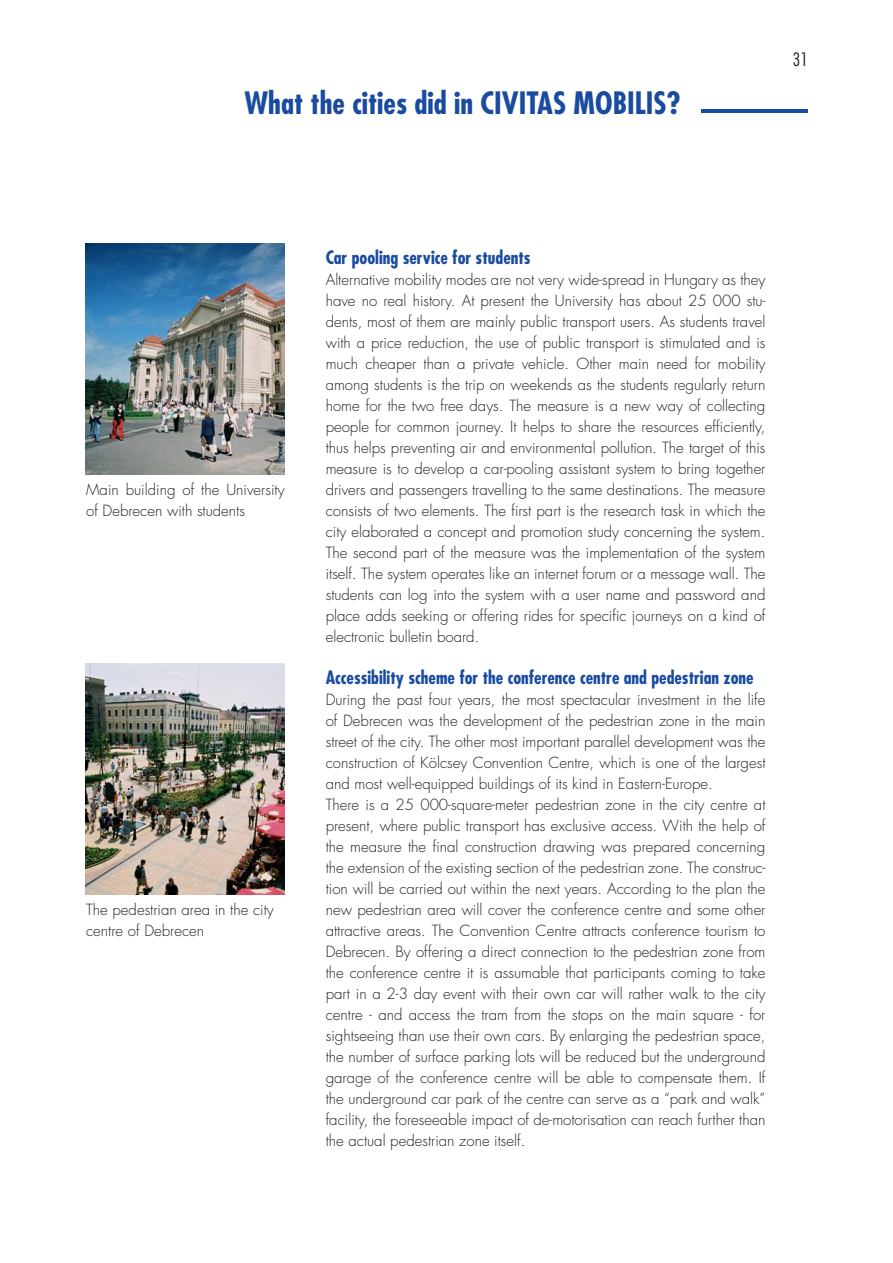
<style>
.page{position:relative;width:893px;height:1263px;background:#fff}
.page>*{position:absolute;margin:0;border:0;box-sizing:border-box;transform-origin:0 0}
.t1{font:700 condensed 30px "Futura";color:#194ba0}
.t2{font:700 condensed 18px "Futura";color:#194ba0}
.t3{font:300 condensed 18px "Futura";color:#231f20}
.t4{font:300 15px/21px "Futura";color:#231f20}
</style>
<div class="page">
<hr style="left:702px;top:109px;width:106px;height:3px;background:#194ba0">
<img style="left:85px;top:243px;width:199px;height:231px">
<img style="left:85px;top:663px;width:199px;height:231px">
<h1 class="t1" style="left:245px;top:90px;width:437px">What the cities did in CIVITAS MOBILIS?</h1>
<p class="t3" style="left:793px;top:52px;width:16px">31</p>
<p class="t4" style="left:86px;top:480px;width:200px">Main building of the University of Debrecen with students</p>
<p class="t4" style="left:86px;top:900px;width:189px">The pedestrian area in the city centre of Debrecen</p>
<p class="t2" style="left:326px;top:249px;width:207px">Car pooling service for students</p>
<p class="t4" style="left:326px;top:270px;width:441px;text-align:justify">Alternative mobility modes are not very wide-spread in Hungary as they have no real history. At present the University has about 25 000 stu&shy;dents, most of them are mainly public transport users. As students travel with a price reduction, the use of public transport is stimulated and is much cheaper than a private vehicle. Other main need for mobility among students is the trip on weekends as the students regularly return home for the two free days. The measure is a new way of collecting people for common journey. It helps to share the resources efficiently, thus helps preventing air and environmental pollution. The target of this measure is to develop a car-pooling assistant system to bring together drivers and passengers travelling to the same destinations. The measure consists of two elements. The first part is the research task in which the city elaborated a concept and promotion study concerning the system.<br>The second part of the measure was the implementation of the system itself. The system operates like an internet forum or a message wall. The students can log into the system with a user name and password and place adds seeking or offering rides for specific journeys on a kind of electronic bulletin board.</p>
<p class="t2" style="left:326px;top:669px;width:429px">Accessibility scheme for the conference centre and pedestrian zone</p>
<p class="t4" style="left:326px;top:690px;width:441px">During the past four years, the most spectacular investment in the life of Debrecen was the development of the pedestrian zone in the main street of the city. The other most important parallel development was the construction of Kölcsey Convention Centre, which is one of the largest and most well-equipped buildings of its kind in Eastern-Europe.<br>There is a 25 000-square-meter pedestrian zone in the city centre at present, where public transport has exclusive access. With the help of the measure the final construction drawing was prepared concerning the extension of the existing section of the pedestrian zone. The construc&shy;tion will be carried out within the next years. According to the plan the new pedestrian area will cover the conference centre and some other attractive areas. The Convention Centre attracts conference tourism to Debrecen. By offering a direct connection to the pedestrian zone from the conference centre it is assumable that participants coming to take part in a 2-3 day event with their own car will rather walk to the city centre - and access the tram from the stops on the main square - for sightseeing than use their own cars. By enlarging the pedestrian space, the number of surface parking lots will be reduced but the underground garage of the conference centre will be able to compensate them. If the underground car park of the centre can serve as a “park and walk” facility, the foreseeable impact of de-motorisation can reach further than the actual pedestrian zone itself.</p>
</div>
